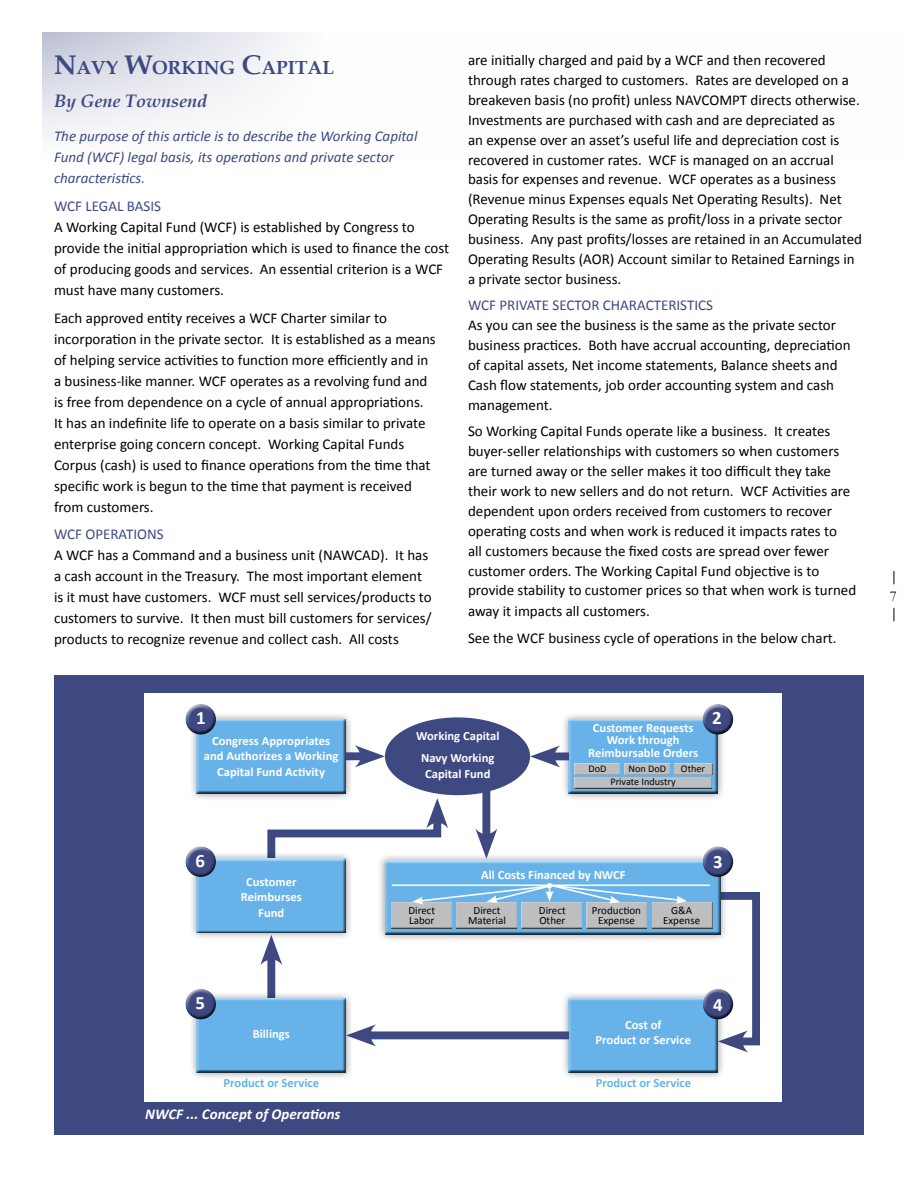
<style>
.page{position:relative;width:918px;height:1188px;background:#fff}
.page>*{position:absolute;margin:0;border:0;box-sizing:border-box;transform-origin:0 0}
.t1{font:700 18.9px "Book Antiqua";color:#3e4981}
.t2{font:700 18.9px "Calibri";color:#fff}
.t3{font:italic 700 18px "Book Antiqua";color:#3e4981}
.t4{font:15px/21px "Calibri";color:#000}
.t5{font:italic 15px/21px "Calibri";color:#3e4981}
.t6{font:15px "Calibri";color:#3e4981}
.t7{font:italic 700 15px "Calibri";color:#fff}
.t8{font:15px "Garamond";color:#000}
.t9{font:700 12.6px/15.1px "Calibri";color:#fff;text-align:center}
.t10{font:700 12.6px "Calibri";color:#67b2e8}
.t11{font:10.95px/9.4px "Calibri";color:#000;text-align:center}
.t12{font:10.2px "Calibri";color:#000}
.s1{font-size:27px}
</style>
<div class="page">
<div style="left:54px;top:676px;width:810px;height:459px;background:#3e4981"></div>
<div style="left:145px;top:693px;width:637px;height:409px;background:#fff"></div>
<svg style="left:42px;top:32px;width:246px;height:102px"></svg>
<svg style="left:894px;top:608px;width:1px;height:13px"></svg>
<svg style="left:894px;top:571px;width:1px;height:13px"></svg>
<div style="left:267px;top:952px;width:8px;height:52px;background:#3e4981"></div>
<svg style="left:260px;top:941px;width:22px;height:24px"></svg>
<svg style="left:267px;top:798px;width:181px;height:53px"></svg>
<div style="left:189px;top:711px;width:165px;height:91px;background:#000;opacity:.4"></div>
<div style="left:195px;top:718px;width:151px;height:76px;background:#000;opacity:.75"></div>
<div style="left:561px;top:711px;width:165px;height:91px;background:#000;opacity:.4"></div>
<div style="left:566px;top:718px;width:152px;height:76px;background:#000;opacity:.75"></div>
<div style="left:189px;top:851px;width:165px;height:90px;background:#000;opacity:.4"></div>
<div style="left:195px;top:857px;width:151px;height:76px;background:#000;opacity:.75"></div>
<div style="left:189px;top:990px;width:165px;height:91px;background:#000;opacity:.4"></div>
<div style="left:195px;top:997px;width:151px;height:76px;background:#000;opacity:.75"></div>
<div style="left:561px;top:990px;width:165px;height:91px;background:#000;opacity:.4"></div>
<div style="left:566px;top:997px;width:152px;height:76px;background:#000;opacity:.75"></div>
<div style="left:183px;top:701px;width:34px;height:28px;background:#fff;opacity:.75"></div>
<div style="left:184px;top:709px;width:33px;height:27px;background:#000;opacity:.75"></div>
<div style="left:700px;top:701px;width:34px;height:28px;background:#fff;opacity:.75"></div>
<div style="left:701px;top:709px;width:33px;height:27px;background:#000;opacity:.75"></div>
<div style="left:183px;top:843px;width:34px;height:28px;background:#fff;opacity:.75"></div>
<div style="left:184px;top:851px;width:33px;height:27px;background:#000;opacity:.75"></div>
<div style="left:183px;top:986px;width:34px;height:27px;background:#fff;opacity:.75"></div>
<div style="left:184px;top:993px;width:33px;height:27px;background:#000;opacity:.75"></div>
<div style="left:700px;top:986px;width:34px;height:27px;background:#fff"></div>
<div style="left:701px;top:993px;width:33px;height:27px;background:#000;opacity:.75"></div>
<div style="left:385px;top:717px;width:145px;height:78px;background:#3e4981;border-radius:50%"></div>
<div style="left:346px;top:752px;width:21px;height:8px;background:#3e4981"></div>
<svg style="left:355px;top:745px;width:30px;height:22px"></svg>
<div style="left:548px;top:752px;width:21px;height:8px;background:#3e4981"></div>
<svg style="left:530px;top:745px;width:30px;height:22px"></svg>
<div style="left:482px;top:790px;width:8px;height:51px;background:#3e4981"></div>
<svg style="left:475px;top:829px;width:22px;height:24px"></svg>
<div style="left:363px;top:1031px;width:206px;height:8px;background:#3e4981"></div>
<svg style="left:346px;top:1024px;width:30px;height:22px"></svg>
<svg style="left:707px;top:892px;width:53px;height:160px"></svg>
<div style="left:377px;top:853px;width:351px;height:90px;background:#000;opacity:.4"></div>
<div style="left:383px;top:859px;width:339px;height:76px;background:#000;opacity:.75"></div>
<div style="left:700px;top:843px;width:34px;height:28px;background:#fff;opacity:.75"></div>
<div style="left:701px;top:851px;width:33px;height:27px;background:#000;opacity:.75"></div>
<hr style="left:392px;top:885px;width:318px;height:1px;background:#fff">
<div style="left:390px;top:900px;width:62px;height:29px;background:#67b2e8"></div>
<div style="left:390px;top:901px;width:62px;height:28px;background:#bcbec0"></div>
<div style="left:455px;top:901px;width:62px;height:28px;background:#bcbec0"></div>
<div style="left:520px;top:901px;width:63px;height:28px;background:#bcbec0"></div>
<div style="left:585px;top:901px;width:63px;height:28px;background:#bcbec0"></div>
<div style="left:650px;top:900px;width:63px;height:29px;background:#67b2e8"></div>
<div style="left:650px;top:901px;width:63px;height:28px;background:#000;opacity:.75"></div>
<svg style="left:412px;top:883px;width:275px;height:21px"></svg>
<div style="left:573px;top:761px;width:48px;height:14px;background:#67b2e8"></div>
<div style="left:573px;top:763px;width:48px;height:12px;background:#bcbec0"></div>
<div style="left:623px;top:761px;width:48px;height:14px;background:#67b2e8"></div>
<div style="left:623px;top:763px;width:48px;height:12px;background:#bcbec0"></div>
<div style="left:672px;top:761px;width:41px;height:14px;background:#67b2e8"></div>
<div style="left:672px;top:763px;width:41px;height:12px;background:#bcbec0"></div>
<div style="left:573px;top:775px;width:139px;height:14px;background:#67b2e8"></div>
<div style="left:573px;top:777px;width:139px;height:12px;background:#000;opacity:.75"></div>
<p class="t1" style="left:54px;top:54px;width:281px"><span class="s1">N</span>AVY <span class="s1">W</span>ORKING <span class="s1">C</span>APITAL</p>
<p class="t3" style="left:54px;top:88px;width:155px">By Gene Townsend</p>
<p class="t5" style="left:54px;top:125px;width:365px">The purpose of this article is to describe the Working Capital<br>Fund (WCF) legal basis, its operations and private sector characteristics.</p>
<p class="t6" style="left:54px;top:196px;width:109px">WCF LEGAL BASIS</p>
<p class="t4" style="left:54px;top:216px;width:397px">A Working Capital Fund (WCF) is established by Congress to provide the initial appropriation which is used to finance the cost of producing goods and services. An essential criterion is a WCF must have many customers.</p>
<p class="t4" style="left:54px;top:307px;width:383px">Each approved entity receives a WCF Charter similar to incorporation in the private sector. It is established as a means of helping service activities to function more efficiently and in a business-like manner. WCF operates as a revolving fund and is free from dependence on a cycle of annual appropriations.<br>It has an indefinite life to operate on a basis similar to private enterprise going concern concept. Working Capital Funds Corpus (cash) is used to finance operations from the time that specific work is begun to the time that payment is received from customers.</p>
<p class="t6" style="left:54px;top:525px;width:111px">WCF OPERATIONS</p>
<p class="t4" style="left:54px;top:545px;width:379px">A WCF has a Command and a business unit (NAWCAD). It has a cash account in the Treasury. The most important element is it must have customers. WCF must sell services/products to customers to survive. It then must bill customers for services/ products to recognize revenue and collect cash. All costs</p>
<p class="t4" style="left:468px;top:50px;width:396px;line-height:19.8px">are initially charged and paid by a WCF and then recovered through rates charged to customers. Rates are developed on a breakeven basis (no profit) unless NAVCOMPT directs otherwise.<br>Investments are purchased with cash and are depreciated as<br>an expense over an asset’s useful life and depreciation cost is recovered in customer rates. WCF is managed on an accrual basis for expenses and revenue. WCF operates as a business (Revenue minus Expenses equals Net Operating Results). Net Operating Results is the same as profit/loss in a private sector business. Any past profits/losses are retained in an Accumulated Operating Results (AOR) Account similar to Retained Earnings in a private sector business.</p>
<p class="t6" style="left:468px;top:296px;width:247px">WCF PRIVATE SECTOR CHARACTERISTICS</p>
<p class="t4" style="left:468px;top:316px;width:384px;line-height:19.8px">As you can see the business is the same as the private sector business practices. Both have accrual accounting, depreciation of capital assets, Net income statements, Balance sheets and Cash flow statements, job order accounting system and cash management.</p>
<p class="t4" style="left:468px;top:422px;width:390px;line-height:20px">So Working Capital Funds operate like a business. It creates buyer-seller relationships with customers so when customers are turned away or the seller makes it too difficult they take their work to new sellers and do not return. WCF Activities are dependent upon orders received from customers to recover operating costs and when work is reduced it impacts rates to<br>all customers because the fixed costs are spread over fewer customer orders. The Working Capital Fund objective is to provide stability to customer prices so that when work is turned away it impacts all customers.</p>
<p class="t4" style="left:468px;top:628px;width:370px">See the WCF business cycle of operations in the below chart.</p>
<p class="t2" style="left:196px;top:705px;width:11px">1</p>
<p class="t2" style="left:712px;top:706px;width:11px">2</p>
<p class="t9" style="left:588px;top:721px;width:112px;line-height:12.6px">Customer Requests<br>Work through<br>Reimbursable Orders</p>
<p class="t9" style="left:204px;top:734px;width:136px">Congress Appropriates and Authorizes a Working<br>Capital Fund Activity</p>
<p class="t9" style="left:416px;top:725px;width:85px;line-height:22.2px">Working Capital<br>Navy Working</p>
<p class="t12" style="left:588px;top:762px;width:19px">DoD</p>
<p class="t12" style="left:628px;top:762px;width:39px">Non DoD</p>
<p class="t12" style="left:681px;top:763px;width:26px">Other</p>
<p class="t12" style="left:610px;top:775px;width:67px">Private Industry</p>
<p class="t9" style="left:425px;top:766px;width:67px">Capital Fund</p>
<p class="t2" style="left:196px;top:849px;width:11px">6</p>
<p class="t9" style="left:241px;top:875px;width:62px">Customer<br>Reimburses<br>Fund</p>
<p class="t9" style="left:481px;top:868px;width:146px">All Costs Financed by NWCF</p>
<p class="t11" style="left:408px;top:906px;width:28px;text-align:left">Direct<br>Labor</p>
<p class="t11" style="left:468px;top:906px;width:39px">Direct<br>Material</p>
<p class="t11" style="left:539px;top:906px;width:28px;text-align:left">Direct<br>Other</p>
<p class="t11" style="left:592px;top:906px;width:51px">Production<br>Expense</p>
<p class="t11" style="left:663px;top:906px;width:39px">G&amp;A<br>Expense</p>
<p class="t2" style="left:713px;top:849px;width:11px">3</p>
<p class="t2" style="left:196px;top:991px;width:11px">5</p>
<p class="t2" style="left:713px;top:992px;width:11px">4</p>
<p class="t9" style="left:253px;top:1026px;width:39px">Billings</p>
<p class="t9" style="left:596px;top:1018px;width:97px">Cost of<br>Product or Service</p>
<p class="t10" style="left:224px;top:1075px;width:97px">Product or Service</p>
<p class="t10" style="left:596px;top:1075px;width:97px">Product or Service</p>
<p class="t7" style="left:145px;top:1104px;width:197px">NWCF ... Concept of Operations</p>
<p class="t8" style="left:890px;top:586px;width:9px">7</p>
</div>
